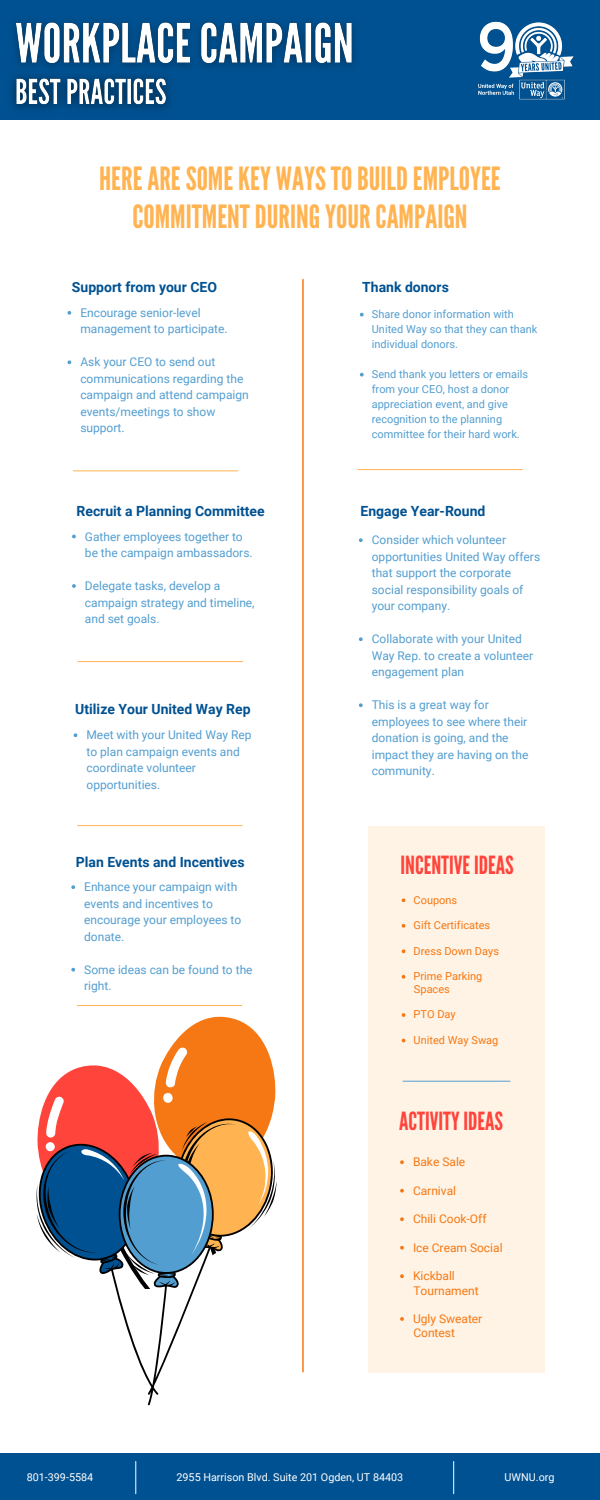
<style>
.page{position:relative;width:600px;height:1500px;background:#fff}
.page>*{position:absolute;margin:0;border:0;box-sizing:border-box;transform-origin:0 0}
.t1{font:32px/37.5px "League Gothic";color:#ffb351;text-align:center}
.t2{font:25px "League Gothic";color:#ff443b}
.t3{font:700 14px "Roboto";color:#005191}
.t4{font:12px/16.5px "Roboto";color:#539ed0}
.t5{font:12px "Roboto";color:#f57814}
.t6{font:11px/15px "Roboto";color:#539ed0}
.t7{font:11px "Roboto";color:#f57814}
.t8{font:10.8px "Roboto";color:#fff}
</style>
<div class="page">
<hr style="left:78px;top:661px;width:165px;height:1px;background:#ffb351">
<hr style="left:78px;top:825px;width:164px;height:1px;background:#ffb351">
<hr style="left:77px;top:1005px;width:165px;height:1px;background:#ffb351">
<hr style="left:358px;top:469px;width:164px;height:1px;background:#ffb351">
<hr style="left:73px;top:471px;width:165px;height:1px;background:#ffb351">
<div style="left:369px;top:826px;width:176px;height:546px;background:#fff3e5"></div>
<hr style="left:403px;top:1081px;width:107px;height:1px;background:#539ed0">
<hr style="left:302px;top:280px;width:2px;height:1092px;background:#f57814">
<div style="left:0;top:1454px;width:600px;height:46px;background:#005191"></div>
<hr style="left:135px;top:1461px;width:1px;height:33px;background:#fff">
<hr style="left:453px;top:1461px;width:1px;height:33px;background:#fff">
<svg style="left:123px;top:1181px;width:154px;height:224px"></svg>
<svg style="left:37px;top:1016px;width:239px;height:301px"></svg>
<svg style="left:72px;top:535px;width:4px;height:3px"></svg>
<svg style="left:72px;top:584px;width:4px;height:4px"></svg>
<svg style="left:74px;top:733px;width:3px;height:4px"></svg>
<svg style="left:71px;top:885px;width:4px;height:4px"></svg>
<svg style="left:71px;top:968px;width:4px;height:4px"></svg>
<svg style="left:68px;top:311px;width:3px;height:4px"></svg>
<svg style="left:68px;top:360px;width:3px;height:4px"></svg>
<svg style="left:359px;top:538px;width:4px;height:4px"></svg>
<svg style="left:359px;top:637px;width:4px;height:4px"></svg>
<svg style="left:359px;top:703px;width:4px;height:4px"></svg>
<svg style="left:360px;top:313px;width:4px;height:4px"></svg>
<svg style="left:360px;top:373px;width:4px;height:4px"></svg>
<svg style="left:402px;top:898px;width:3px;height:4px"></svg>
<svg style="left:402px;top:924px;width:3px;height:4px"></svg>
<svg style="left:402px;top:949px;width:3px;height:4px"></svg>
<svg style="left:402px;top:975px;width:3px;height:4px"></svg>
<svg style="left:402px;top:1013px;width:3px;height:4px"></svg>
<svg style="left:400px;top:1160px;width:4px;height:4px"></svg>
<svg style="left:400px;top:1189px;width:4px;height:4px"></svg>
<svg style="left:400px;top:1217px;width:4px;height:4px"></svg>
<svg style="left:400px;top:1246px;width:4px;height:4px"></svg>
<svg style="left:400px;top:1274px;width:4px;height:4px"></svg>
<svg style="left:400px;top:1317px;width:4px;height:4px"></svg>
<div style="left:0;top:0;width:600px;height:120px;background:#005191"></div>
<img style="left:478px;top:21px;width:96px;height:79px">
<img style="left:14px;top:22px;width:341px;height:45px">
<img style="left:11px;top:64px;width:170px;height:45px">
<p class="t1" style="left:99px;top:161px;width:403px">HEREARESOMEKEY WAYSTOBUILDEMPLOYEE<br>COMMITMENTDURINGYOURCAMPAIGN</p>
<p class="t3" style="left:72px;top:279px;width:147px">Support from your CEO</p>
<p class="t4" style="left:80px;top:305px;width:149px">Encourage senior-level management to participate.</p>
<p class="t4" style="left:80px;top:354px;width:170px">Ask your CEO to send out communications regarding the campaign and attend campaign events/meetings to show support.</p>
<p class="t3" style="left:77px;top:503px;width:190px">Recruit a Planning Committee</p>
<p class="t4" style="left:85px;top:528px;width:169px">Gather employees together to be the campaign ambassadors.</p>
<p class="t4" style="left:85px;top:578px;width:171px">Delegate tasks, develop a campaign strategy and timeline, and set goals.</p>
<p class="t3" style="left:75px;top:701px;width:177px">Utilize Your United Way Rep</p>
<p class="t4" style="left:87px;top:727px;width:167px">Meet with your United Way Rep to plan campaign events and coordinate volunteer opportunities.</p>
<p class="t3" style="left:76px;top:854px;width:170px">Plan Events and Incentives</p>
<p class="t4" style="left:84px;top:879px;width:159px">Enhance your campaign with events and incentives to encourage your employees to donate.</p>
<p class="t4" style="left:84px;top:961px;width:170px">Some ideas can be found to the right.</p>
<p class="t3" style="left:362px;top:279px;width:88px">Thank donors</p>
<p class="t6" style="left:372px;top:307px;width:167px">Share donor information with<br>United Way so that they can thank individual donors.</p>
<p class="t6" style="left:372px;top:367px;width:158px">Send thank you letters or emails from your CEO, host a donor appreciation event, and give recognition to the planning committee for their hard work.</p>
<p class="t3" style="left:361px;top:503px;width:126px">Engage Year-Round</p>
<p class="t4" style="left:372px;top:532px;width:170px">Consider which volunteer opportunities United Way offers that support the corporate social responsibility goals of your company.</p>
<p class="t4" style="left:372px;top:631px;width:163px">Collaborate with your United<br>Way Rep. to create a volunteer engagement plan</p>
<h3 class="t4" style="left:372px;top:697px;width:158px">This is a great way for employees to see where their donation is going, and the impact they are having on the community.</h3>
<p class="t2" style="left:400px;top:850px;width:115px">INCENTIVE IDEAS</p>
<p class="t7" style="left:414px;top:893px;width:45px">Coupons</p>
<p class="t7" style="left:414px;top:919px;width:78px">Gift Certificates</p>
<p class="t7" style="left:414px;top:944px;width:87px">Dress Down Days</p>
<h3 class="t7" style="left:414px;top:970px;width:70px">Prime Parking</h3>
<p class="t7" style="left:414px;top:983px;width:37px">Spaces</p>
<p class="t7" style="left:414px;top:1008px;width:44px">PTO Day</p>
<p class="t7" style="left:414px;top:1034px;width:86px">United Way Swag</p>
<p class="t2" style="left:399px;top:1106px;width:105px">ACTIVITYIDEAS</p>
<p class="t5" style="left:413px;top:1155px;width:54px">Bake Sale</p>
<p class="t5" style="left:413px;top:1184px;width:45px">Carnival</p>
<p class="t5" style="left:413px;top:1212px;width:75px">Chili Cook-Off</p>
<p class="t5" style="left:413px;top:1241px;width:91px">Ice Cream Social</p>
<p class="t5" style="left:413px;top:1269px;width:43px">Kickball</p>
<p class="t5" style="left:413px;top:1283px;width:67px">Tournament</p>
<p class="t5" style="left:413px;top:1312px;width:71px">Ugly Sweater</p>
<p class="t5" style="left:413px;top:1326px;width:43px">Contest</p>
<h2 class="t8" style="left:27px;top:1471px;width:68px">801-399-5584</h2>
<p class="t8" style="left:177px;top:1471px;width:228px">2955 Harrison Blvd. Suite 201 Ogden, UT 84403</p>
<p class="t8" style="left:505px;top:1471px;width:51px">UWNU.org</p>
</div>
